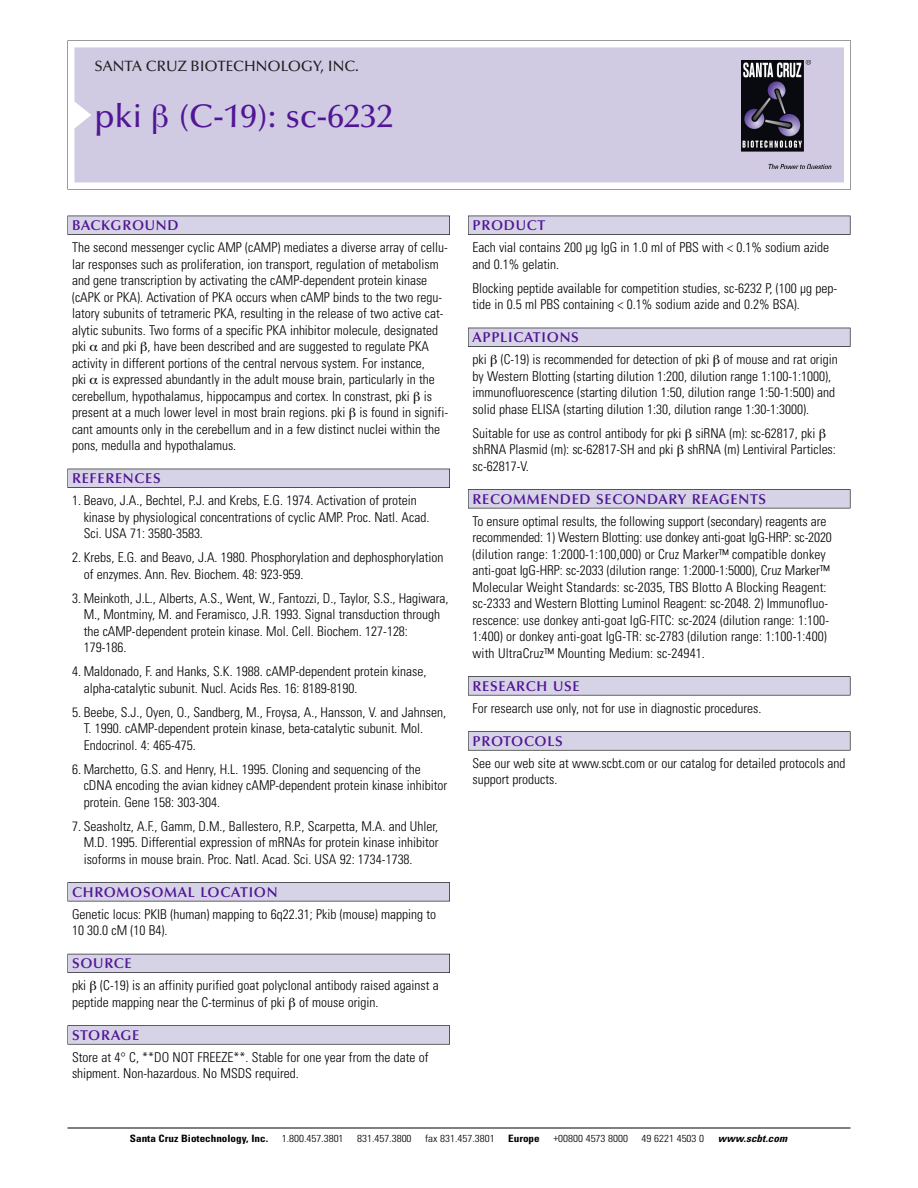
<style>
.page{position:relative;width:918px;height:1188px;background:#fff}
.page>*{position:absolute;margin:0;border:0;box-sizing:border-box;transform-origin:0 0}
.t1{font:500 33px "Optima";color:#511695}
.t2{font:500 15px "Optima";color:#231f20}
.t3{font:600 14.25px "Optima";letter-spacing:.05em;color:#511695}
.t4{font:300 condensed 13.5px/16.5px "Univers";color:#000}
.t5{font:300 condensed 10.2px "Univers";color:#000;scale:1.1 1}
.t6{font:700 condensed 10.2px "Univers";color:#000;scale:1.1 1}
.t7{font:italic 700 condensed 10.2px "Univers";letter-spacing:.005em;color:#000;scale:1.1 1}
</style>
<div class="page">
<svg style="left:68px;top:40px;width:783px;height:149px"></svg>
<div style="left:74px;top:47px;width:770px;height:135px;background:#d1cae3"></div>
<img style="left:741px;top:60px;width:90px;height:108px">
<div style="left:68px;top:216px;width:382px;height:19px;background:#525155"></div>
<div style="left:68px;top:216px;width:381px;height:18px;background:#d7d3e7"></div>
<div style="left:68px;top:469px;width:382px;height:19px;background:#515055"></div>
<div style="left:68px;top:469px;width:381px;height:18px;background:#d7d3e7"></div>
<div style="left:68px;top:882px;width:382px;height:19px;background:#545357"></div>
<div style="left:68px;top:883px;width:381px;height:18px;background:#d7d3e7"></div>
<div style="left:68px;top:954px;width:382px;height:19px;background:#54535a"></div>
<div style="left:68px;top:954px;width:381px;height:18px;background:#d7d3e7"></div>
<svg style="left:68px;top:1025px;width:382px;height:20px"></svg>
<div style="left:68px;top:1026px;width:381px;height:18px;background:#d7d3e7"></div>
<div style="left:468px;top:216px;width:382px;height:19px;background:#525155"></div>
<div style="left:468px;top:216px;width:382px;height:18px;background:#d7d3e7"></div>
<div style="left:468px;top:328px;width:382px;height:19px;background:#515055"></div>
<div style="left:468px;top:328px;width:382px;height:18px;background:#d7d3e7"></div>
<div style="left:468px;top:489px;width:382px;height:19px;background:#545357"></div>
<div style="left:468px;top:490px;width:382px;height:18px;background:#d7d3e7"></div>
<div style="left:468px;top:676px;width:382px;height:19px;background:#575759"></div>
<div style="left:468px;top:677px;width:382px;height:18px;background:#d7d3e7"></div>
<svg style="left:468px;top:731px;width:382px;height:20px"></svg>
<div style="left:468px;top:732px;width:382px;height:18px;background:#d7d3e7"></div>
<hr style="left:68px;top:1128px;width:782px;height:1px;background:#000">
<svg style="left:153px;top:105px;width:15px;height:29px"></svg>
<p class="t2" style="left:94px;top:61px;width:266px">SANTA CRUZ BIOTECHNOLOGY, INC.</p>
<h1 class="t1" style="left:94px;top:103px;width:300px">pki (C-19): sc-6232</h1>
<p class="t3" style="left:72px;top:219px;width:108px">BACKGROUND</p>
<p class="t4" style="left:72px;top:240px;width:378px">The second messenger cyclic AMP (cAMP) mediates a diverse array of cellu&shy;lar responses such as proliferation, ion transport, regulation of metabolism and gene transcription by activating the cAMP-dependent protein kinase (cAPK or PKA). Activation of PKA occurs when cAMP binds to the two regu&shy;latory subunits of tetrameric PKA, resulting in the release of two active cat&shy;alytic subunits. Two forms of a specific PKA inhibitor molecule, designated pki and pki , have been described and are suggested to regulate PKA activity in different portions of the central nervous system. For instance,<br>pki is expressed abundantly in the adult mouse brain, particularly in the cerebellum, hypothalamus, hippocampus and cortex. In constrast, pki is present at a much lower level in most brain regions. pki is found in signifi&shy;cant amounts only in the cerebellum and in a few distinct nuclei within the pons, medulla and hypothalamus.</p>
<p class="t3" style="left:72px;top:473px;width:90px">REFERENCES</p>
<p class="t4" style="left:84px;top:493px;width:347px;text-indent:-12px">1. Beavo, J.A., Bechtel, P.J. and Krebs, E.G. 1974. Activation of protein kinase by physiological concentrations of cyclic AMP. Proc. Natl. Acad.<br>Sci. USA 71: 3580-3583.</p>
<p class="t4" style="left:84px;top:550px;width:361px;text-indent:-12px">2. Krebs, E.G. and Beavo, J.A. 1980. Phosphorylation and dephosphorylation of enzymes. Ann. Rev. Biochem. 48: 923-959.</p>
<p class="t4" style="left:84px;top:591px;width:366px;text-indent:-12px">3. Meinkoth, J.L., Alberts, A.S., Went, W., Fantozzi, D., Taylor, S.S., Hagiwara, M., Montminy, M. and Feramisco, J.R. 1993. Signal transduction through the cAMP-dependent protein kinase. Mol. Cell. Biochem. 127-128:<br>179-186.</p>
<p class="t4" style="left:84px;top:664px;width:344px;text-indent:-12px">4. Maldonado, F. and Hanks, S.K. 1988. cAMP-dependent protein kinase, alpha-catalytic subunit. Nucl. Acids Res. 16: 8189-8190.</p>
<p class="t4" style="left:84px;top:705px;width:364px;text-indent:-12px">5. Beebe, S.J., Oyen, O., Sandberg, M., Froysa, A., Hansson, V. and Jahnsen,<br>T. 1990. cAMP-dependent protein kinase, beta-catalytic subunit. Mol.<br>Endocrinol. 4: 465-475.</p>
<p class="t4" style="left:84px;top:762px;width:365px;text-indent:-12px">6. Marchetto, G.S. and Henry, H.L. 1995. Cloning and sequencing of the cDNA encoding the avian kidney cAMP-dependent protein kinase inhibitor protein. Gene 158: 303-304.</p>
<p class="t4" style="left:84px;top:819px;width:356px;text-align:justify;text-indent:-12px">7. Seasholtz, A.F., Gamm, D.M., Ballestero, R.P., Scarpetta, M.A. and Uhler, M.D. 1995. Differential expression of mRNAs for protein kinase inhibitor isoforms in mouse brain. Proc. Natl. Acad. Sci. USA 92: 1734-1738.</p>
<p class="t3" style="left:72px;top:886px;width:207px">CHROMOSOMAL LOCATION</p>
<p class="t4" style="left:72px;top:907px;width:366px">Genetic locus: PKIB (human) mapping to 6q22.31; Pkib (mouse) mapping to<br>10 30.0 cM (10 B4).</p>
<p class="t3" style="left:72px;top:958px;width:61px">SOURCE</p>
<p class="t4" style="left:72px;top:978px;width:368px">pki (C-19) is an affinity purified goat polyclonal antibody raised against a peptide mapping near the C-terminus of pki of mouse origin.</p>
<p class="t3" style="left:72px;top:1029px;width:69px">STORAGE</p>
<p class="t4" style="left:72px;top:1050px;width:358px">Store at 4° C, **DO NOT FREEZE**. Stable for one year from the date of shipment. Non-hazardous. No MSDS required.</p>
<p class="t3" style="left:473px;top:219px;width:74px">PRODUCT</p>
<p class="t4" style="left:473px;top:240px;width:358px">Each vial contains 200 µg IgG in 1.0 ml of PBS with &lt; 0.1% sodium azide and 0.1% gelatin.</p>
<p class="t4" style="left:473px;top:281px;width:366px">Blocking peptide available for competition studies, sc-6232 P, (100 µg pep&shy;tide in 0.5 ml PBS containing &lt; 0.1% sodium azide and 0.2% BSA).</p>
<p class="t3" style="left:473px;top:332px;width:108px">APPLICATIONS</p>
<p class="t4" style="left:473px;top:352px;width:367px">pki (C-19) is recommended for detection of pki of mouse and rat origin by Western Blotting (starting dilution 1:200, dilution range 1:100-1:1000), immunofluorescence (starting dilution 1:50, dilution range 1:50-1:500) and solid phase ELISA (starting dilution 1:30, dilution range 1:30-1:3000).</p>
<p class="t4" style="left:473px;top:426px;width:365px">Suitable for use as control antibody for pki siRNA (m): sc-62817, pki shRNA Plasmid (m): sc-62817-SH and pki shRNA (m) Lentiviral Particles: sc-62817-V.</p>
<p class="t3" style="left:473px;top:493px;width:295px">RECOMMENDED SECONDARY REAGENTS</p>
<p class="t4" style="left:473px;top:514px;width:361px">To ensure optimal results, the following support (secondary) reagents are recommended: 1) Western Blotting: use donkey anti-goat IgG-HRP: sc-2020 (dilution range: 1:2000-1:100,000) or Cruz Marker™ compatible donkey anti-goat IgG-HRP: sc-2033 (dilution range: 1:2000-1:5000), Cruz Marker™ Molecular Weight Standards: sc-2035, TBS Blotto A Blocking Reagent: sc-2333 and Western Blotting Luminol Reagent: sc-2048. 2) Immunofluo&shy;rescence: use donkey anti-goat IgG-FITC: sc-2024 (dilution range: 1:100- 1:400) or donkey anti-goat IgG-TR: sc-2783 (dilution range: 1:100-1:400) with UltraCruz™ Mounting Medium: sc-24941.</p>
<p class="t3" style="left:473px;top:680px;width:109px">RESEARCH USE</p>
<p class="t4" style="left:473px;top:701px;width:290px">For research use only, not for use in diagnostic procedures.</p>
<p class="t3" style="left:473px;top:735px;width:92px">PROTOCOLS</p>
<p class="t4" style="left:473px;top:756px;width:375px">See our web site at www.scbt.com or our catalog for detailed protocols and support products.</p>
<p class="t6" style="left:130px;top:1135px;width:127px">Santa Cruz Biotechnology, Inc.</p>
<p class="t5" style="left:282px;top:1135px;width:58px">1.800.457.3801</p>
<p class="t5" style="left:357px;top:1135px;width:51px">831.457.3800</p>
<p class="t5" style="left:425px;top:1135px;width:65px">fax 831.457.3801</p>
<p class="t6" style="left:508px;top:1135px;width:30px">Europe</p>
<p class="t5" style="left:553px;top:1135px;width:69px">+00800 4573 8000</p>
<p class="t5" style="left:642px;top:1135px;width:58px">49 6221 4503 0</p>
<p class="t7" style="left:718px;top:1135px;width:64px">www.scbt.com</p>
</div>
